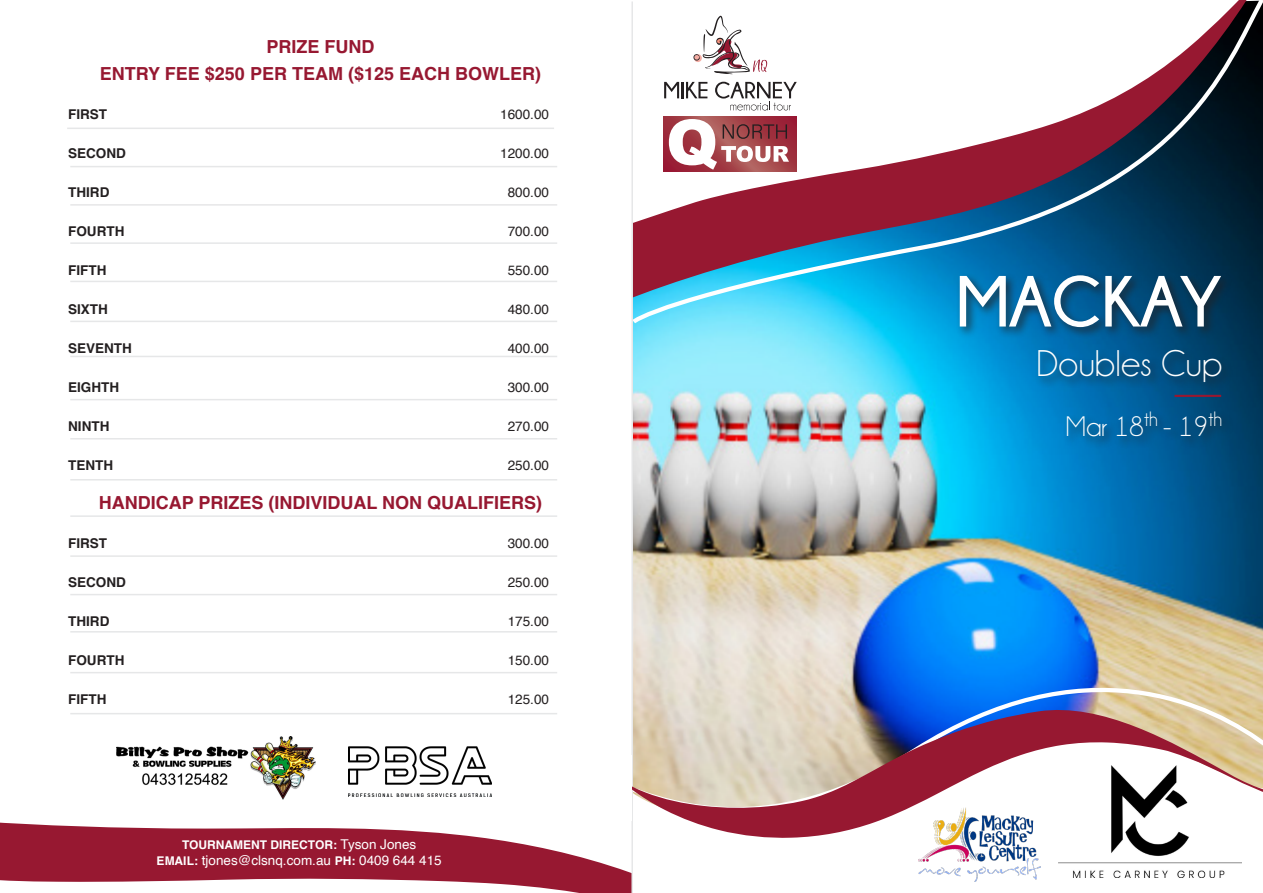
<style>
.page{position:relative;width:1263px;height:893px;background:#fff}
.page>*{position:absolute;margin:0;border:0;box-sizing:border-box;transform-origin:0 0}
.t1{font:700 72px "Champagne&Limousines";color:#fff}
.t2{font:37.5px "Champagne&Limousines";color:#fff}
.t3{font:28.5px "Champagne&Limousines";color:#fff}
.t4{font:700 18px "Helvetica";color:#971831}
.t5{font:13.5px "Helvetica";color:#231f20}
.t6{font:700 13.5px "Helvetica";color:#231f20}
.t7{font:13.5px "Helvetica";color:#fff}
.t8{font:700 12px "Helvetica";color:#fff}
.s1{font-weight:400;font-size:13.5px}
.s2{font-weight:700;font-size:12px}
</style>
<div class="page">
<img style="left:1059px;top:862px;width:182px;height:16px">
<img style="left:633px;top:326px;width:630px;height:312px">
<svg style="left:632px;top:0;width:631px;height:326px"></svg>
<svg style="left:633px;top:638px;width:630px;height:218px;background:#9ab7d0"></svg>
<svg style="left:0;top:822px;width:805px;height:71px;fill:#971831"></svg>
<div style="left:956px;top:272px;width:278px;height:176px;background:#231f20;opacity:.75"></div>
<hr style="left:1174px;top:395px;width:47px;height:2px;background:#971831">
<hr style="left:70px;top:166px;width:487px;height:1px;background:#e6e7e8">
<hr style="left:70px;top:204px;width:487px;height:2px;background:#e6e7e8">
<hr style="left:70px;top:242px;width:487px;height:2px;background:#e6e7e8">
<hr style="left:70px;top:281px;width:487px;height:1px;background:#e6e7e8">
<hr style="left:70px;top:321px;width:487px;height:1px;background:#e6e7e8">
<hr style="left:70px;top:356px;width:487px;height:1px;background:#e6e7e8">
<hr style="left:70px;top:399px;width:487px;height:1px;background:#e6e7e8">
<hr style="left:70px;top:438px;width:487px;height:1px;background:#e6e7e8">
<hr style="left:70px;top:479px;width:487px;height:1px;background:#e6e7e8">
<hr style="left:70px;top:515px;width:487px;height:2px;background:#e6e7e8">
<hr style="left:70px;top:555px;width:487px;height:2px;background:#e6e7e8">
<hr style="left:70px;top:594px;width:487px;height:1px;background:#e6e7e8">
<hr style="left:70px;top:631px;width:487px;height:2px;background:#e6e7e8">
<hr style="left:70px;top:672px;width:487px;height:1px;background:#e6e7e8">
<hr style="left:70px;top:713px;width:487px;height:1px;background:#e6e7e8">
<hr style="left:631px;top:2px;width:2px;height:891px;background:#e6e7e8">
<svg style="left:664px;top:82px;width:43px;height:16px"></svg>
<svg style="left:715px;top:82px;width:82px;height:29px"></svg>
<svg style="left:693px;top:16px;width:74px;height:58px"></svg>
<svg style="left:664px;top:116px;width:133px;height:55px"></svg>
<svg style="left:669px;top:119px;width:120px;height:51px"></svg>
<div style="left:633px;top:866px;width:143px;height:27px;background:#fff"></div>
<img style="left:918px;top:838px;width:122px;height:44px">
<svg style="left:620px;top:702px;width:643px;height:136px"></svg>
<img style="left:117px;top:736px;width:199px;height:64px">
<img style="left:349px;top:746px;width:142px;height:51px">
<div style="left:606px;top:755px;width:25px;height:66px;background:#fff"></div>
<hr style="left:67px;top:128px;width:487px;height:1px;background:#e6e7e8">
<p class="t4" style="left:266px;top:35px;width:110px">PRIZE FUND</p>
<p class="t4" style="left:100px;top:62px;width:443px">ENTRY FEE $250 PER TEAM ($125 EACH BOWLER)</p>
<p class="t6" style="left:68px;top:106px;width:41px">FIRST</p>
<p class="t5" style="left:500px;top:104px;width:50px">1600.00</p>
<p class="t6" style="left:68px;top:145px;width:59px">SECOND</p>
<p class="t5" style="left:500px;top:143px;width:50px">1200.00</p>
<p class="t6" style="left:68px;top:184px;width:43px">THIRD</p>
<p class="t5" style="left:508px;top:182px;width:43px">800.00</p>
<p class="t6" style="left:68px;top:223px;width:58px">FOURTH</p>
<p class="t5" style="left:508px;top:221px;width:43px">700.00</p>
<p class="t6" style="left:68px;top:262px;width:40px">FIFTH</p>
<p class="t5" style="left:508px;top:260px;width:43px">550.00</p>
<p class="t6" style="left:68px;top:301px;width:41px">SIXTH</p>
<p class="t5" style="left:508px;top:299px;width:43px">480.00</p>
<p class="t6" style="left:68px;top:340px;width:65px">SEVENTH</p>
<p class="t5" style="left:508px;top:338px;width:43px">400.00</p>
<p class="t6" style="left:68px;top:379px;width:53px">EIGHTH</p>
<p class="t5" style="left:508px;top:377px;width:43px">300.00</p>
<p class="t6" style="left:68px;top:418px;width:43px">NINTH</p>
<p class="t5" style="left:508px;top:416px;width:43px">270.00</p>
<p class="t6" style="left:68px;top:457px;width:46px">TENTH</p>
<p class="t5" style="left:508px;top:455px;width:43px">250.00</p>
<p class="t4" style="left:99px;top:491px;width:445px">HANDICAP PRIZES (INDIVIDUAL NON QUALIFIERS)</p>
<p class="t6" style="left:68px;top:535px;width:41px">FIRST</p>
<p class="t5" style="left:508px;top:533px;width:43px">300.00</p>
<p class="t6" style="left:68px;top:574px;width:59px">SECOND</p>
<p class="t5" style="left:508px;top:572px;width:43px">250.00</p>
<p class="t6" style="left:68px;top:613px;width:43px">THIRD</p>
<p class="t5" style="left:508px;top:611px;width:43px">175.00</p>
<p class="t6" style="left:68px;top:652px;width:58px">FOURTH</p>
<p class="t5" style="left:508px;top:650px;width:43px">150.00</p>
<p class="t6" style="left:68px;top:691px;width:40px">FIFTH</p>
<p class="t5" style="left:508px;top:689px;width:43px">125.00</p>
<p class="t8" style="left:182px;top:838px;width:236px">TOURNAMENT DIRECTOR: <span class="s1">Tyson Jones</span></p>
<p class="t7" style="left:157px;top:850px;width:287px"><span class="s2">EMAIL:</span> tjones@clsnq.com.au <span class="s2">PH:</span> 0409 644 415</p>
<p class="t1" style="left:956px;top:262px;width:267px">MACKAY</p>
<p class="t2" style="left:1036px;top:345px;width:187px">Doubles Cup</p>
<p class="t3" style="left:1066px;top:412px;width:158px">Mar 18<sup>th</sup> - 19<sup>th</sup></p>
</div>
